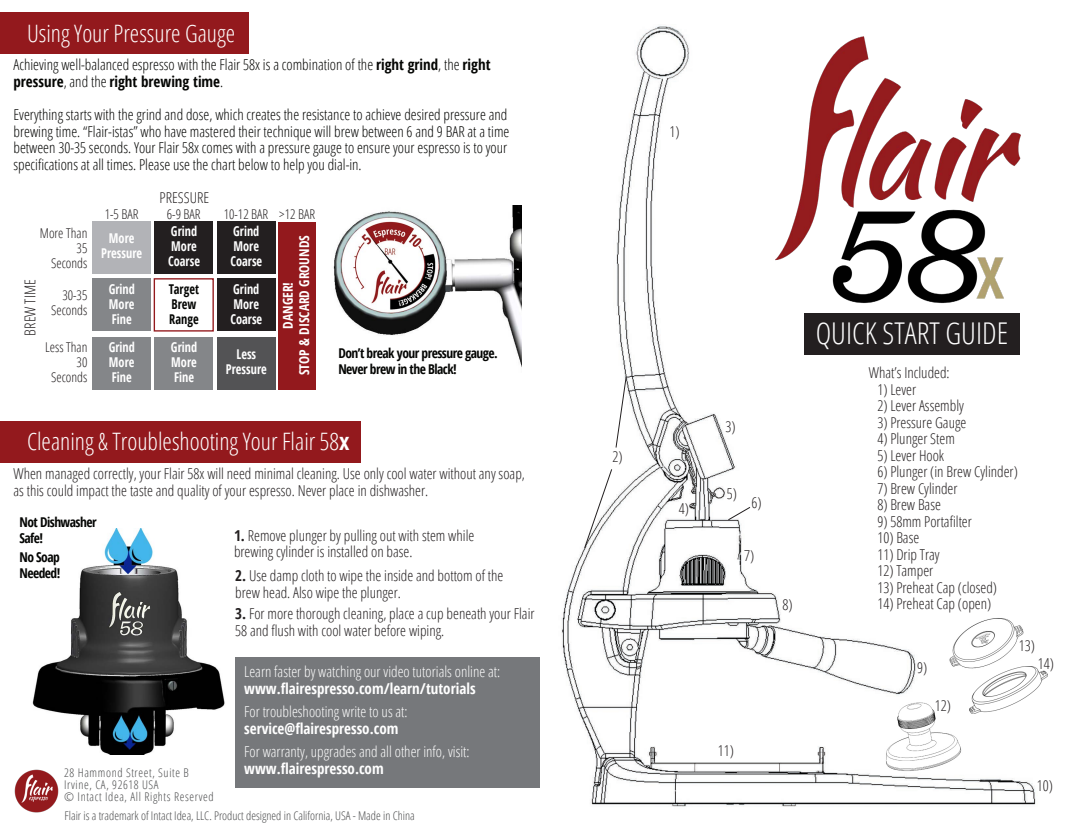
<style>
.page{position:relative;width:1080px;height:836px;background:#fff}
.page>*{position:absolute;margin:0;border:0;box-sizing:border-box;transform-origin:0 0}
.t1{font:300 condensed 30px "Open Sans";color:#fff}
.t2{font:300 condensed 24px "Open Sans";color:#fff}
.t3{font:300 condensed 15px/16.5px "Open Sans";color:#231f20}
.t4{font:300 condensed 15px/16.5px "Open Sans";color:#040503}
.t5{font:300 condensed 15px/16.5px "Open Sans";color:#fff}
.t6{font:700 condensed 15px "Open Sans";color:#fff}
.t7{font:700 condensed 13.5px/15px "Open Sans";color:#fff;scale:.91 1}
.t8{font:700 condensed 13.5px/16.2px "Open Sans";letter-spacing:-.04em;color:#040503}
.t9{font:300 condensed 13.5px "Open Sans";color:#231f20}
.t10{font:700 condensed 13.5px "Open Sans";color:#fff}
.t11{font:700 condensed 13.5px/15px "Open Sans";color:#040503;scale:.91 1}
.t12{font:300 condensed 12px "Open Sans";color:#4b4c4d}
.t13{font:300 condensed 12px "Open Sans";letter-spacing:.05em;color:#4b4c4d}
.s1{font-weight:700}
</style>
<div class="page">
<img style="left:561px;top:26px;width:475px;height:781px">
<img style="left:776px;top:37px;width:244px;height:269px">
<div style="left:804px;top:314px;width:216px;height:41px;background:#231f20"></div>
<svg style="left:727px;top:506px;width:24px;height:15px"></svg>
<img style="left:882px;top:702px;width:80px;height:69px">
<img style="left:946px;top:616px;width:78px;height:54px">
<div style="left:92px;top:337px;width:59px;height:52px;background:#848689"></div>
<div style="left:92px;top:279px;width:59px;height:52px;background:#848689"></div>
<div style="left:92px;top:222px;width:59px;height:52px;background:#b2b3b7"></div>
<div style="left:154px;top:337px;width:59px;height:52px;background:#848689"></div>
<div style="left:154px;top:278px;width:60px;height:54px;background:#fff;border:1px solid #93191d"></div>
<div style="left:217px;top:279px;width:59px;height:52px;background:#231f20"></div>
<div style="left:217px;top:221px;width:59px;height:53px;background:#231f20"></div>
<div style="left:217px;top:337px;width:59px;height:52px;background:#535355"></div>
<div style="left:154px;top:221px;width:59px;height:53px;background:#231f20"></div>
<div style="left:279px;top:222px;width:37px;height:167px;background:#93191d"></div>
<div style="left:0;top:13px;width:248px;height:41px;background:#93191d"></div>
<img style="left:333px;top:205px;width:188px;height:159px">
<div style="left:0;top:421px;width:361px;height:41px;background:#93191d"></div>
<img style="left:14px;top:769px;width:45px;height:44px">
<div style="left:235px;top:657px;width:305px;height:130px;background:#76787b"></div>
<svg style="left:615px;top:377px;width:12px;height:71px"></svg>
<svg style="left:584px;top:468px;width:29px;height:81px"></svg>
<img style="left:32px;top:529px;width:193px;height:225px">
<img style="left:970px;top:666px;width:78px;height:48px">
<p class="t2" style="left:27px;top:17px;width:210px">Using Your Pressure Gauge</p>
<p class="t4" style="left:14px;top:56px;width:479px">Achieving well-balanced espresso with the Flair 58x is a combination of the <span class="s1">right grind</span>, the <span class="s1">right pressure</span>, and the <span class="s1">right brewing time</span>.</p>
<p class="t4" style="left:14px;top:106px;width:497px">Everything starts with the grind and dose, which creates the resistance to achieve desired pressure and brewing time. “Flair-istas” who have mastered their technique will brew between 6 and 9 BAR at a time between 30-35 seconds. Your Flair 58x comes with a pressure gauge to ensure your espresso is to your specifications at all times. Please use the chart below to help you dial-in.</p>
<p class="t9" style="left:40px;top:224px;width:49px">More Than</p>
<p class="t9" style="left:77px;top:239px;width:12px">35</p>
<p class="t9" style="left:51px;top:254px;width:38px">Seconds</p>
<p class="t3" style="left:21px;top:335px;width:58px;rotate:-90deg">BREW TIME</p>
<p class="t9" style="left:62px;top:286px;width:27px">30-35</p>
<p class="t9" style="left:51px;top:301px;width:38px">Seconds</p>
<p class="t9" style="left:45px;top:338px;width:44px">Less Than</p>
<p class="t9" style="left:77px;top:353px;width:12px">30</p>
<p class="t9" style="left:51px;top:368px;width:38px">Seconds</p>
<p class="t3" style="left:160px;top:189px;width:51px">PRESSURE</p>
<p class="t9" style="left:105px;top:205px;width:35px">1-5 BAR</p>
<p class="t9" style="left:167px;top:205px;width:35px">6-9 BAR</p>
<p class="t9" style="left:224px;top:205px;width:46px">10-12 BAR</p>
<p class="t7" style="left:101px;top:231px;width:46px;text-align:center">More<br>Pressure</p>
<p class="t7" style="left:109px;top:281px;width:30px">Grind<br>More</p>
<p class="t7" style="left:112px;top:311px;width:23px">Fine</p>
<p class="t7" style="left:109px;top:340px;width:30px">Grind<br>More</p>
<p class="t7" style="left:112px;top:370px;width:23px">Fine</p>
<p class="t7" style="left:168px;top:224px;width:37px">Grind<br>More<br>Coarse</p>
<p class="t7" style="left:230px;top:224px;width:37px">Grind<br>More<br>Coarse</p>
<p class="t11" style="left:169px;top:281px;width:34px">Target<br>Brew<br>Range</p>
<p class="t7" style="left:230px;top:281px;width:37px">Grind<br>More<br>Coarse</p>
<p class="t7" style="left:171px;top:339px;width:30px">Grind<br>More</p>
<p class="t7" style="left:174px;top:369px;width:23px">Fine</p>
<p class="t7" style="left:226px;top:347px;width:46px;text-align:center">Less<br>Pressure</p>
<p class="t9" style="left:279px;top:205px;width:37px">&gt;12 BAR</p>
<p class="t10" style="left:295px;top:375px;width:141px;rotate:-90deg">STOP &amp; DISCARD GROUNDS</p>
<p class="t10" style="left:278px;top:329px;width:48px;rotate:-90deg">DANGER!</p>
<p class="t8" style="left:338px;top:344px;width:161px">Don’t break your pressure gauge.<br>Never brew in the Black!</p>
<p class="t2" style="left:27px;top:425px;width:324px">Cleaning &amp; Troubleshooting Your Flair 58<span class="s1">x</span></p>
<p class="t3" style="left:14px;top:465px;width:513px">When managed correctly, your Flair 58x will need minimal cleaning. Use only cool water without any soap, as this could impact the taste and quality of your espresso. Never place in dishwasher.</p>
<p class="t8" style="left:19px;top:514px;width:79px">Not Dishwasher<br>Safe!</p>
<p class="t8" style="left:19px;top:548px;width:42px">No Soap<br>Needed!</p>
<p class="t3" style="left:234px;top:527px;width:242px"><span class="s1">1.</span> Remove plunger by pulling out with stem while brewing cylinder is installed on base.</p>
<p class="t3" style="left:235px;top:567px;width:270px"><span class="s1">2.</span> Use damp cloth to wipe the inside and bottom of the brew head. Also wipe the plunger.</p>
<p class="t3" style="left:235px;top:605px;width:301px"><span class="s1">3.</span> For more thorough cleaning, place a cup beneath your Flair<br>58 and flush with cool water before wiping.</p>
<p class="t5" style="left:244px;top:663px;width:258px">Learn faster by watching our video tutorials online at: <span class="s1">www.flairespresso.com/learn/tutorials</span></p>
<p class="t5" style="left:244px;top:703px;width:165px">For troubleshooting write to us at:</p>
<p class="t6" style="left:244px;top:718px;width:156px">service@flairespresso.com</p>
<p class="t5" style="left:244px;top:743px;width:227px">For warranty, upgrades and all other info, visit:</p>
<p class="t6" style="left:244px;top:758px;width:141px">www.flairespresso.com</p>
<p class="t13" style="left:64px;top:765px;width:126px">28 Hammond Street, Suite B</p>
<p class="t13" style="left:64px;top:777px;width:96px">Irvine, CA, 92618 USA</p>
<p class="t13" style="left:64px;top:789px;width:151px">© Intact Idea, All Rights Reserved</p>
<p class="t12" style="left:65px;top:807px;width:352px">Flair is a trademark of Intact Idea, LLC. Product designed in California, USA - Made in China</p>
<p class="t3" style="left:670px;top:123px;width:12px">1)</p>
<p class="t3" style="left:612px;top:448px;width:12px">2)</p>
<p class="t3" style="left:679px;top:500px;width:12px">4)</p>
<p class="t3" style="left:725px;top:418px;width:12px">3)</p>
<p class="t3" style="left:727px;top:485px;width:12px">5)</p>
<p class="t3" style="left:752px;top:494px;width:12px">6)</p>
<p class="t3" style="left:744px;top:546px;width:12px">7)</p>
<p class="t3" style="left:782px;top:596px;width:12px">8)</p>
<p class="t3" style="left:718px;top:742px;width:18px">11)</p>
<p class="t1" style="left:816px;top:313px;width:194px">QUICK START GUIDE</p>
<p class="t3" style="left:869px;top:364px;width:82px">What’s Included:</p>
<p class="t3" style="left:877px;top:380px;width:40px">1) Lever</p>
<p class="t3" style="left:877px;top:397px;width:88px">2) Lever Assembly</p>
<p class="t3" style="left:877px;top:413px;width:91px">3) Pressure Gauge</p>
<p class="t3" style="left:877px;top:430px;width:79px">4) Plunger Stem</p>
<p class="t3" style="left:877px;top:446px;width:68px">5) Lever Hook</p>
<p class="t3" style="left:877px;top:463px;width:142px">6) Plunger (in Brew Cylinder)</p>
<p class="t3" style="left:877px;top:479px;width:82px">7) Brew Cylinder</p>
<p class="t3" style="left:877px;top:496px;width:65px">8) Brew Base</p>
<p class="t3" style="left:877px;top:512px;width:96px">9) 58mm Portafilter</p>
<p class="t3" style="left:877px;top:529px;width:43px">10) Base</p>
<p class="t3" style="left:877px;top:545px;width:64px">11) Drip Tray</p>
<p class="t3" style="left:877px;top:562px;width:57px">12) Tamper</p>
<p class="t3" style="left:877px;top:578px;width:121px">13) Preheat Cap (closed)</p>
<p class="t3" style="left:877px;top:595px;width:115px">14) Preheat Cap (open)</p>
<p class="t3" style="left:917px;top:659px;width:12px">9)</p>
<p class="t3" style="left:935px;top:696px;width:18px">12)</p>
<p class="t3" style="left:1019px;top:636px;width:18px">13)</p>
<p class="t3" style="left:1038px;top:655px;width:18px">14)</p>
<p class="t3" style="left:1037px;top:776px;width:18px">10)</p>
</div>
